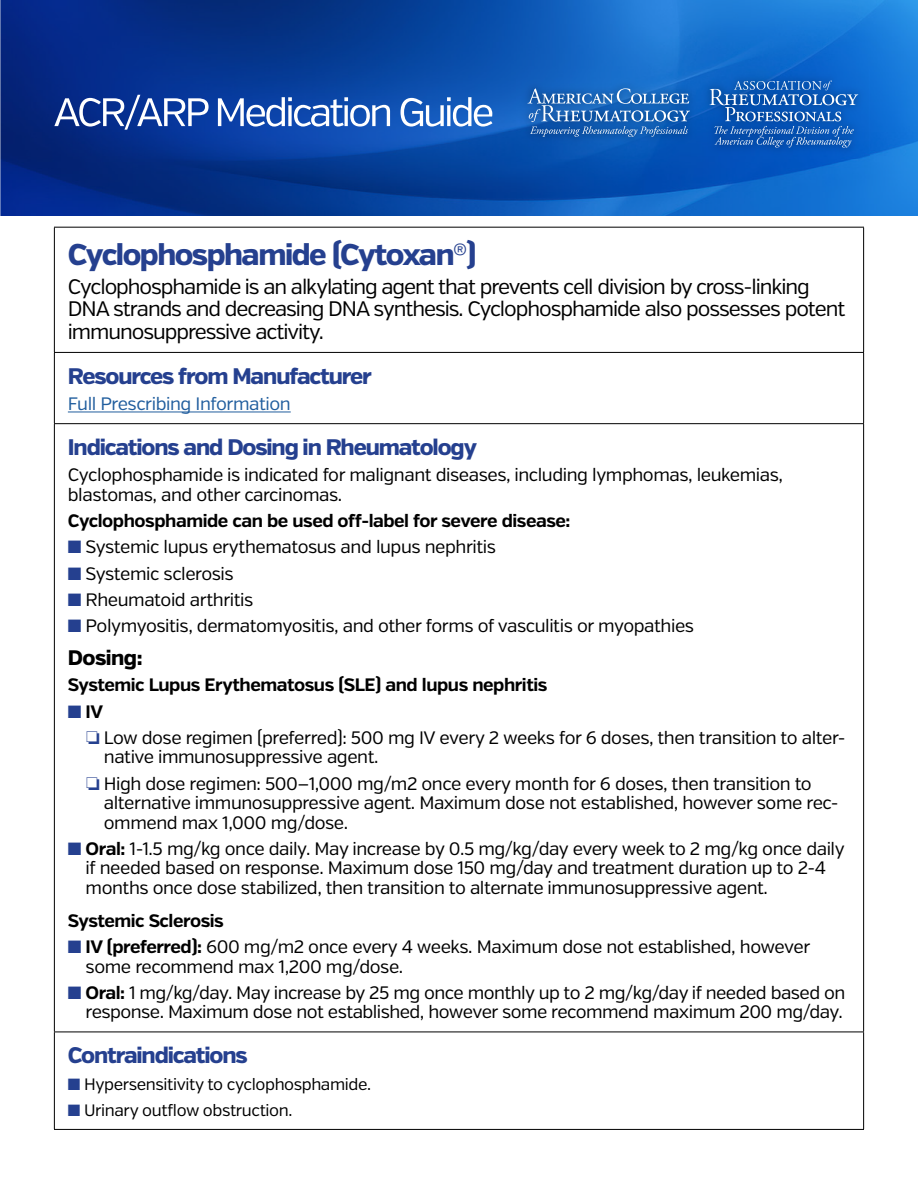
<style>
.page{position:relative;width:918px;height:1188px;background:#fff}
.page>*{position:absolute;margin:0;border:0;box-sizing:border-box;transform-origin:0 0}
.t1{font:800 30px "Verb";letter-spacing:-.05em;color:#25408f}
.t2{font:800 22.5px "Verb";letter-spacing:-.05em;color:#25408f}
.t3{font:21px/22.5px "Verb";letter-spacing:-.05em;color:#000}
.t4{font:800 21px "Verb";letter-spacing:-.025em;color:#000}
.t5{font:18px/19.5px "Verb";letter-spacing:-.025em;color:#000}
.t6{font:700 18px "Verb";letter-spacing:-.025em;color:#000}
.t7{font:18px "Verb";letter-spacing:-.025em;color:#215e9e}
.t8{font:16.5px "Verb";letter-spacing:-.025em;color:#000}
.s1{color:#25408f}
.s2{font-weight:700}
</style>
<div class="page">
<img style="left:0;top:0;width:918px;height:216px">
<img style="left:516px;top:69px;width:353px;height:90px">
<svg style="left:528px;top:88px;width:162px;height:49px;background:#3977be"></svg>
<svg style="left:710px;top:81px;width:148px;height:67px;background:#2c6dbe"></svg>
<svg style="left:54px;top:95px;width:155px;height:35px"></svg>
<svg style="left:218px;top:97px;width:172px;height:30px"></svg>
<svg style="left:401px;top:97px;width:91px;height:30px"></svg>
<hr style="left:54px;top:227px;width:810px;height:1px;background:#000">
<hr style="left:54px;top:228px;width:1px;height:124px;background:#000">
<hr style="left:863px;top:228px;width:1px;height:124px;background:#000">
<hr style="left:54px;top:352px;width:810px;height:1px;background:#000">
<hr style="left:54px;top:353px;width:1px;height:70px;background:#000">
<hr style="left:863px;top:353px;width:1px;height:70px;background:#000">
<hr style="left:54px;top:423px;width:810px;height:1px;background:#000">
<hr style="left:54px;top:424px;width:1px;height:608px;background:#000">
<hr style="left:863px;top:424px;width:1px;height:608px;background:#000">
<hr style="left:54px;top:1032px;width:810px;height:1px;background:#000">
<hr style="left:54px;top:1032px;width:1px;height:97px;background:#000">
<hr style="left:863px;top:1032px;width:1px;height:97px;background:#000">
<hr style="left:54px;top:1129px;width:810px;height:1px;background:#000">
<hr style="left:68px;top:412px;width:223px;height:1px;background:#215e9e">
<h1 class="t1" style="left:68px;top:236px;width:410px">Cyclophosphamide (Cytoxan®)</h1>
<p class="t3" style="left:68px;top:276px;width:779px">Cyclophosphamide is an alkylating agent that prevents cell division by cross-linking<br>DNA strands and decreasing DNA synthesis. Cyclophosphamide also possesses potent immunosuppressive activity.</p>
<p class="t2" style="left:68px;top:362px;width:306px">Resources from Manufacturer</p>
<p class="t7" style="left:68px;top:393px;width:224px">Full Prescribing Information</p>
<p class="t2" style="left:68px;top:434px;width:411px">Indications and Dosing in Rheumatology</p>
<p class="t5" style="left:68px;top:466px;width:717px">Cyclophosphamide is indicated for malignant diseases, including lymphomas, leukemias, blastomas, and other carcinomas.</p>
<p class="t6" style="left:68px;top:510px;width:504px">Cyclophosphamide can be used off-label for severe disease:</p>
<p class="t5" style="left:68px;top:538px;width:430px"><span class="s1">■</span> Systemic lupus erythematosus and lupus nephritis</p>
<p class="t5" style="left:68px;top:564px;width:167px"><span class="s1">■</span> Systemic sclerosis</p>
<p class="t5" style="left:68px;top:590px;width:187px"><span class="s1">■</span> Rheumatoid arthritis</p>
<p class="t5" style="left:68px;top:616px;width:628px"><span class="s1">■</span> Polymyositis, dermatomyositis, and other forms of vasculitis or myopathies</p>
<p class="t4" style="left:68px;top:645px;width:76px">Dosing:</p>
<p class="t6" style="left:68px;top:674px;width:481px">Systemic Lupus Erythematosus (SLE) and lupus nephritis</p>
<p class="t6" style="left:68px;top:700px;width:37px"><span class="s1">■</span> IV</p>
<p class="t5" style="left:104px;top:728px;width:743px;text-indent:-18px"><span class="s1">□</span> Low dose regimen (preferred): 500 mg IV every 2 weeks for 6 doses, then transition to alter&shy;native immunosuppressive agent.</p>
<p class="t5" style="left:104px;top:774px;width:736px;text-indent:-18px"><span class="s1">□</span> High dose regimen: 500—1,000 mg/m2 once every month for 6 doses, then transition to alternative immunosuppressive agent. Maximum dose not established, however some rec&shy;ommend max 1,000 mg/dose.</p>
<p class="t5" style="left:86px;top:839px;width:761px;text-indent:-18px"><span class="s1">■</span> <span class="s2">Oral:</span> 1-1.5 mg/kg once daily. May increase by 0.5 mg/kg/day every week to 2 mg/kg once daily if needed based on response. Maximum dose 150 mg/day and treatment duration up to 2-4 months once dose stabilized, then transition to alternate immunosuppressive agent.</p>
<p class="t6" style="left:68px;top:910px;width:157px">Systemic Sclerosis</p>
<p class="t5" style="left:86px;top:937px;width:726px;text-indent:-18px"><span class="s1">■</span> <span class="s2">IV (preferred):</span> 600 mg/m2 once every 4 weeks. Maximum dose not established, however some recommend max 1,200 mg/dose.</p>
<p class="t5" style="left:68px;top:983px;width:779px;text-align:right"><span class="s1">■</span> <span class="s2">Oral:</span> 1 mg/kg/day. May increase by 25 mg once monthly up to 2 mg/kg/day if needed based on response. Maximum dose not established, however some recommend maximum 200 mg/day.</p>
<p class="t2" style="left:68px;top:1042px;width:181px">Contraindications</p>
<p class="t8" style="left:68px;top:1074px;width:305px"><span class="s1">■</span> Hypersensitivity to cyclophosphamide.</p>
<p class="t8" style="left:68px;top:1100px;width:226px"><span class="s1">■</span> Urinary outflow obstruction.</p>
</div>
